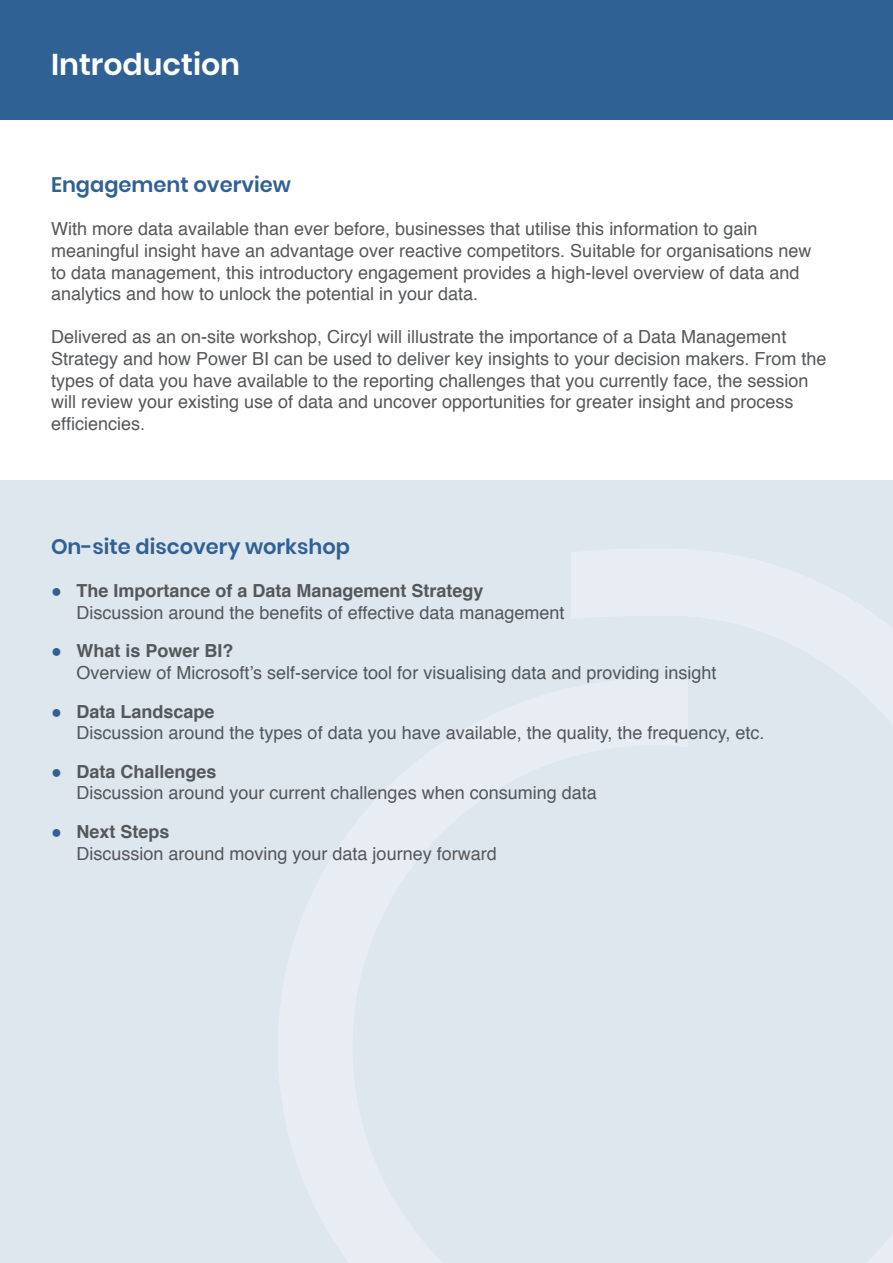
<style>
.page{position:relative;width:893px;height:1263px;background:#fff}
.page>*{position:absolute;margin:0;border:0;box-sizing:border-box;transform-origin:0 0}
.t1{font:600 30px "Poppins";color:#fff}
.t2{font:600 21px "Poppins";color:#306195}
.t3{font:18px/21.6px "Helvetica";color:#55585a}
.s1{color:#306195}
.s2{font-weight:700}
</style>
<div class="page">
<div style="left:0;top:481px;width:893px;height:782px;background:#dee6ee"></div>
<div style="left:0;top:0;width:893px;height:119px;background:#306195"></div>
<h1 class="t1" style="left:51px;top:47px;width:191px">Introduction</h1>
<p class="t2" style="left:51px;top:173px;width:242px">Engagement overview</p>
<p class="t3" style="left:51px;top:219px;width:762px">With more data available than ever before, businesses that utilise this information to gain meaningful insight have an advantage over reactive competitors. Suitable for organisations new to data management, this introductory engagement provides a high-level overview of data and analytics and how to unlock the potential in your data.</p>
<p class="t3" style="left:51px;top:327px;width:777px">Delivered as an on-site workshop, Circyl will illustrate the importance of a Data Management Strategy and how Power BI can be used to deliver key insights to your decision makers. From the types of data you have available to the reporting challenges that you currently face, the session will review your existing use of data and uncover opportunities for greater insight and process efficiencies.</p>
<p class="t2" style="left:51px;top:534px;width:301px">On-site discovery workshop</p>
<p class="t3" style="left:77px;top:580px;width:489px;text-indent:-26px"><span class="s1">●</span> <span class="s2">The Importance of a Data Management Strategy<br></span>Discussion around the benefits of effective data management</p>
<p class="t3" style="left:77px;top:641px;width:641px;text-indent:-26px"><span class="s1">●</span> <span class="s2">What is Power BI?<br></span>Overview of Microsoft’s self-service tool for visualising data and providing insight</p>
<p class="t3" style="left:77px;top:701px;width:689px;text-indent:-26px"><span class="s1">●</span> <span class="s2">Data Landscape<br></span>Discussion around the types of data you have available, the quality, the frequency, etc.</p>
<p class="t3" style="left:77px;top:761px;width:522px;text-indent:-26px"><span class="s1">●</span> <span class="s2">Data Challenges<br></span>Discussion around your current challenges when consuming data</p>
<p class="t3" style="left:77px;top:821px;width:422px;text-indent:-26px"><span class="s1">●</span> <span class="s2">Next Steps<br></span>Discussion around moving your data journey forward</p>
</div>
